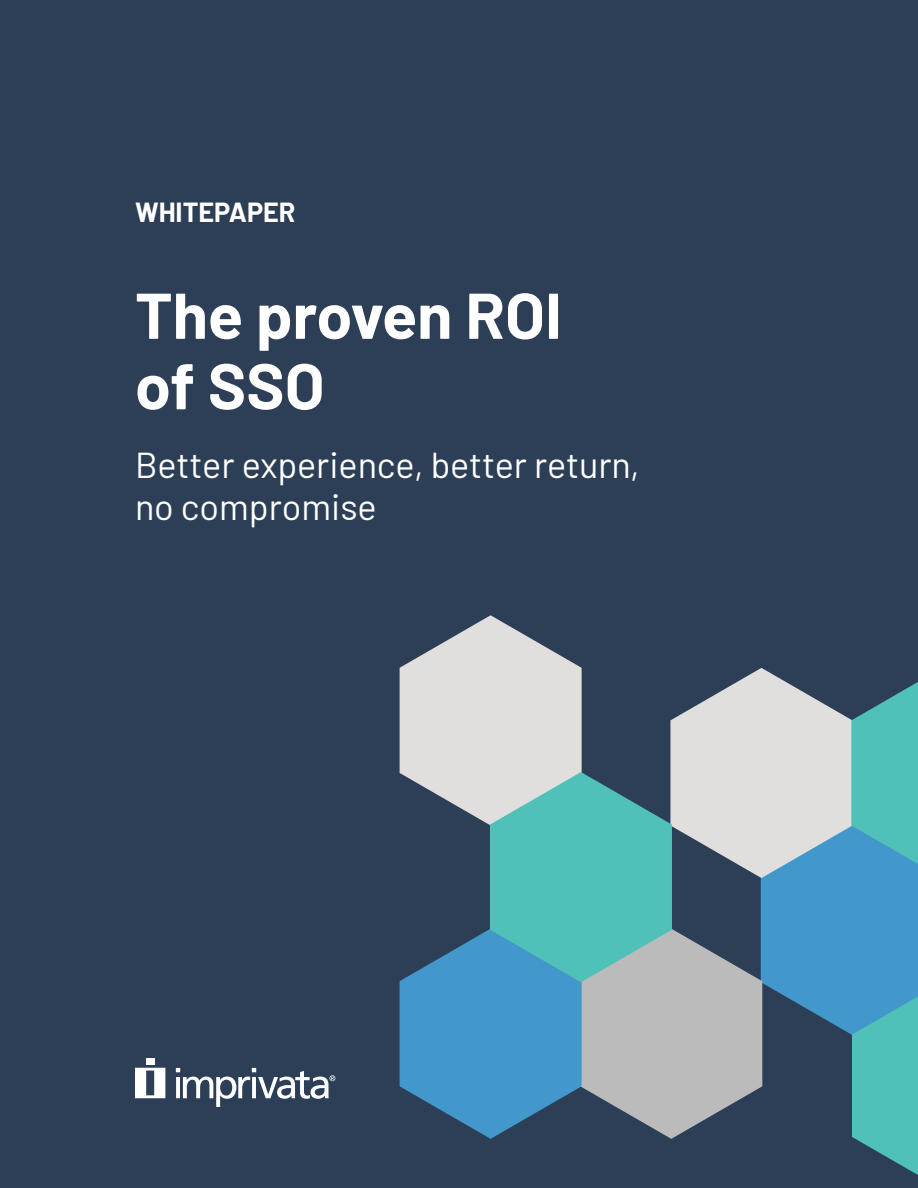
<style>
.page{position:relative;width:918px;height:1188px;background:#2c3f57}
.page>*{position:absolute;margin:0;border:0;box-sizing:border-box;transform-origin:0 0}
.Cover_Page__title{font:700 64.5px/70.5px "Barlow";color:#fff}
.Cover_Page__subtitle{font:36px/42px "Barlow";color:#fff}
.Cover_Page__doc_type{font:700 27px "Barlow";color:#fff}
</style>
<div class="page">
<svg style="left:135px;top:1068px;width:30px;height:30px"></svg>
<div style="left:146px;top:1058px;width:8px;height:7px;background:#fff"></div>
<svg style="left:176px;top:1068px;width:159px;height:39px"></svg>
<svg style="left:400px;top:615px;width:518px;height:560px"></svg>
<p class="Cover_Page__doc_type" style="left:135px;top:192px;width:162px">WHITEPAPER</p>
<p class="Cover_Page__title" style="left:135px;top:275px;width:428px">The proven ROI of SSO</p>
<p class="Cover_Page__subtitle" style="left:135px;top:442px;width:506px">Better experience, better return, no compromise</p>
</div>
